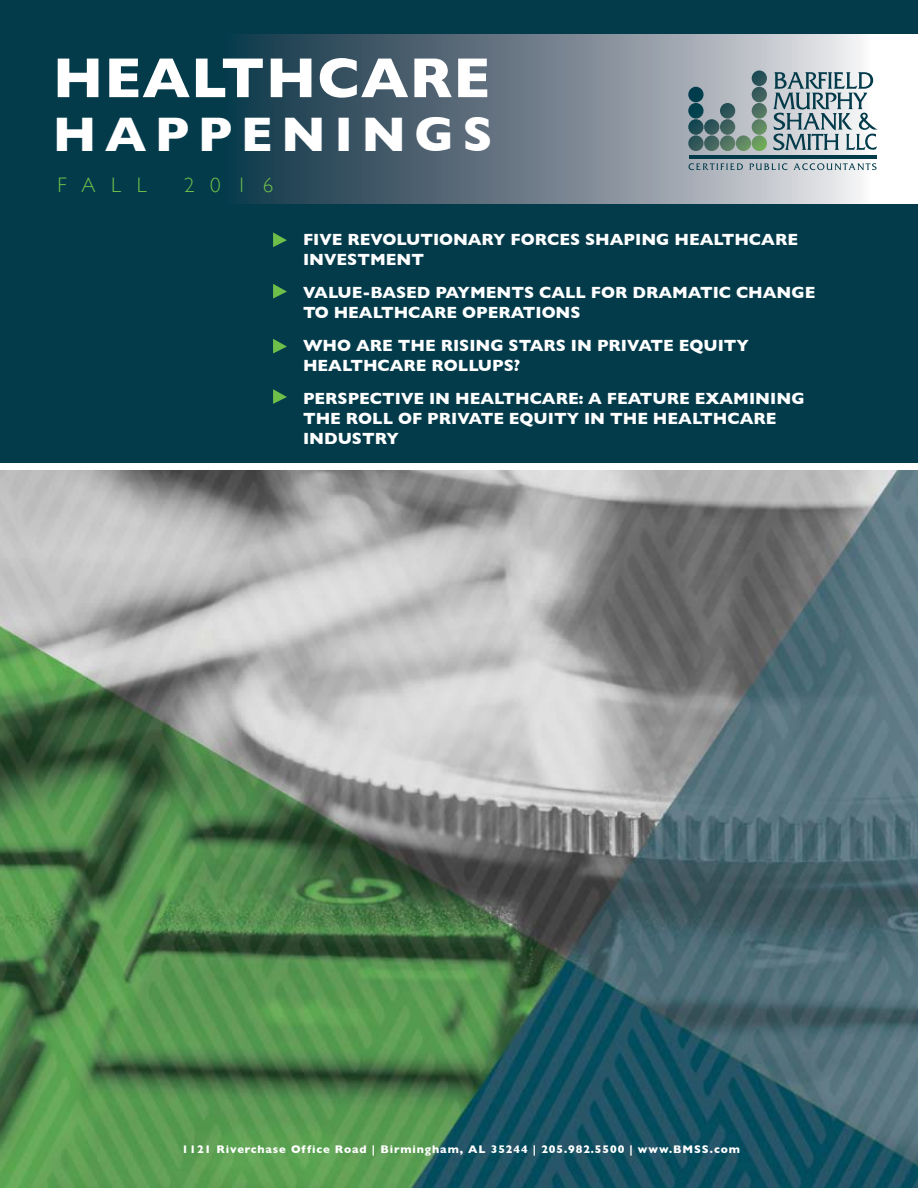
<style>
.page{position:relative;width:918px;height:1188px;background:#fff}
.page>*{position:absolute;margin:0;border:0;box-sizing:border-box;transform-origin:0 0}
.t1{font:700 57px "Gill Sans";letter-spacing:.02em;color:#fff}
.t2{font:700 49.5px "Gill Sans";letter-spacing:.17em;color:#fff}
.t3{font:300 21px "Gill Sans";letter-spacing:.75em;color:#6ebe4a}
.t4{font:700 16.5px/19.8px "Gill Sans";color:#fff}
.t5{font:700 11.25px "Gill Sans";letter-spacing:.08em;color:#fff}
</style>
<div class="page">
<div style="left:0;top:0;width:918px;height:463px;background:#033b4b"></div>
<svg style="left:241px;top:35px;width:677px;height:168px;background:#788793"></svg>
<hr style="left:689px;top:155px;width:188px;height:4px;background:#033b4b">
<svg style="left:688px;top:70px;width:79px;height:81px;background:#7f9494"></svg>
<svg style="left:773px;top:72px;width:105px;height:78px"></svg>
<svg style="left:689px;top:163px;width:54px;height:7px"></svg>
<svg style="left:749px;top:163px;width:128px;height:7px"></svg>
<svg style="left:273px;top:232px;width:14px;height:15px"></svg>
<svg style="left:273px;top:284px;width:14px;height:15px"></svg>
<svg style="left:273px;top:339px;width:14px;height:14px"></svg>
<svg style="left:273px;top:389px;width:14px;height:15px"></svg>
<img style="left:0;top:470px;width:918px;height:718px">
<h1 class="t1" style="left:53px;top:33px;width:439px">HEALTHCARE</h1>
<h2 class="t2" style="left:53px;top:95px;width:442px">HAPPENINGS</h2>
<p class="t3" style="left:57px;top:168px;width:91px">FALL</p>
<p class="t3" style="left:184px;top:168px;width:91px">2016</p>
<p class="t4" style="left:303px;top:229px;width:496px">FIVE REVOLUTIONARY FORCES SHAPING HEALTHCARE<br>INVESTMENT</p>
<p class="t4" style="left:303px;top:282px;width:514px">VALUE-BASED PAYMENTS CALL FOR DRAMATIC CHANGE<br>TO HEALTHCARE OPERATIONS</p>
<p class="t4" style="left:303px;top:335px;width:447px">WHO ARE THE RISING STARS IN PRIVATE EQUITY<br>HEALTHCARE ROLLUPS?</p>
<p class="t4" style="left:303px;top:388px;width:503px">PERSPECTIVE IN HEALTHCARE: A FEATURE EXAMINING<br>THE ROLL OF PRIVATE EQUITY IN THE HEALTHCARE<br>INDUSTRY</p>
<p class="t5" style="left:182px;top:1140px;width:560px">1121 Riverchase Office Road | Birmingham, AL 35244 | 205.982.5500 | www.BMSS.com</p>
</div>
